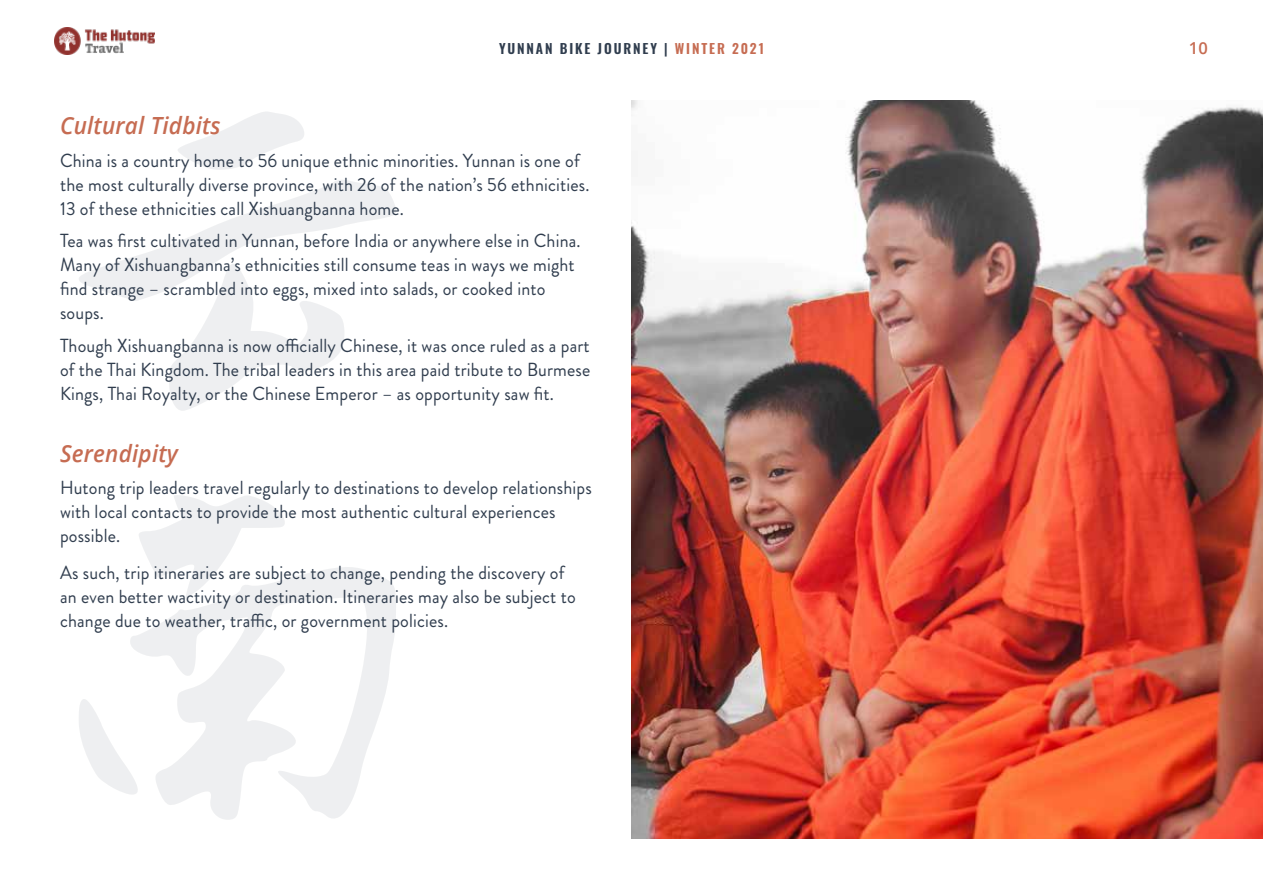
<style>
.page{position:relative;width:1263px;height:893px;background:#fff}
.page>*{position:absolute;margin:0;border:0;box-sizing:border-box;transform-origin:0 0}
.t1{font:448.8px/395.8px "Zhi Mang Xing";color:#303d4e;scale:.95 1}
.t2{font:italic 600 23.7px "Open Sans";letter-spacing:.01em;color:#c66c52;scale:.95 1}
.t3{font:18.9px/24px "Brandon Grotesque";letter-spacing:.01em;color:#303d4e;scale:.95 1}
.t4{font:600 16.5px "Open Sans";color:#c66c52}
.t5{font:600 13.5px "Oswald";letter-spacing:.14em;color:#303d4e}
.s1{color:#c66c52}
</style>
<div class="page">
<img style="left:54px;top:28px;width:100px;height:26px">
<img style="left:631px;top:101px;width:632px;height:738px">
<p class="t5" style="left:499px;top:41px;width:266px">YUNNAN BIKE JOURNEY | <span class="s1">WINTER 2021</span></p>
<h1 class="t1" style="left:45px;top:123px;width:406px">云南</h1>
<p class="t2" style="left:60px;top:110px;width:171px">Cultural Tidbits</p>
<p class="t3" style="left:60px;top:149px;width:559px">China is a country home to 56 unique ethnic minorities. Yunnan is one of the most culturally diverse province, with 26 of the nation’s 56 ethnicities.<br>13 of these ethnicities call Xishuangbanna home.</p>
<p class="t3" style="left:60px;top:229px;width:549px">Tea was first cultivated in Yunnan, before India or anywhere else in China.<br>Many of Xishuangbanna’s ethnicities still consume teas in ways we might find strange – scrambled into eggs, mixed into salads, or cooked into soups.</p>
<p class="t3" style="left:60px;top:334px;width:560px;text-align:justify">Though Xishuangbanna is now officially Chinese, it was once ruled as a part of the Thai Kingdom. The tribal leaders in this area paid tribute to Burmese Kings, Thai Royalty, or the Chinese Emperor – as opportunity saw fit.</p>
<p class="t2" style="left:60px;top:437px;width:126px">Serendipity</p>
<p class="t3" style="left:60px;top:476px;width:561px">Hutong trip leaders travel regularly to destinations to develop relationships with local contacts to provide the most authentic cultural experiences possible.</p>
<p class="t3" style="left:60px;top:561px;width:544px">As such, trip itineraries are subject to change, pending the discovery of an even better wactivity or destination. Itineraries may also be subject to change due to weather, traffic, or government policies.</p>
<p class="t4" style="left:1189px;top:37px;width:20px">10</p>
</div>
